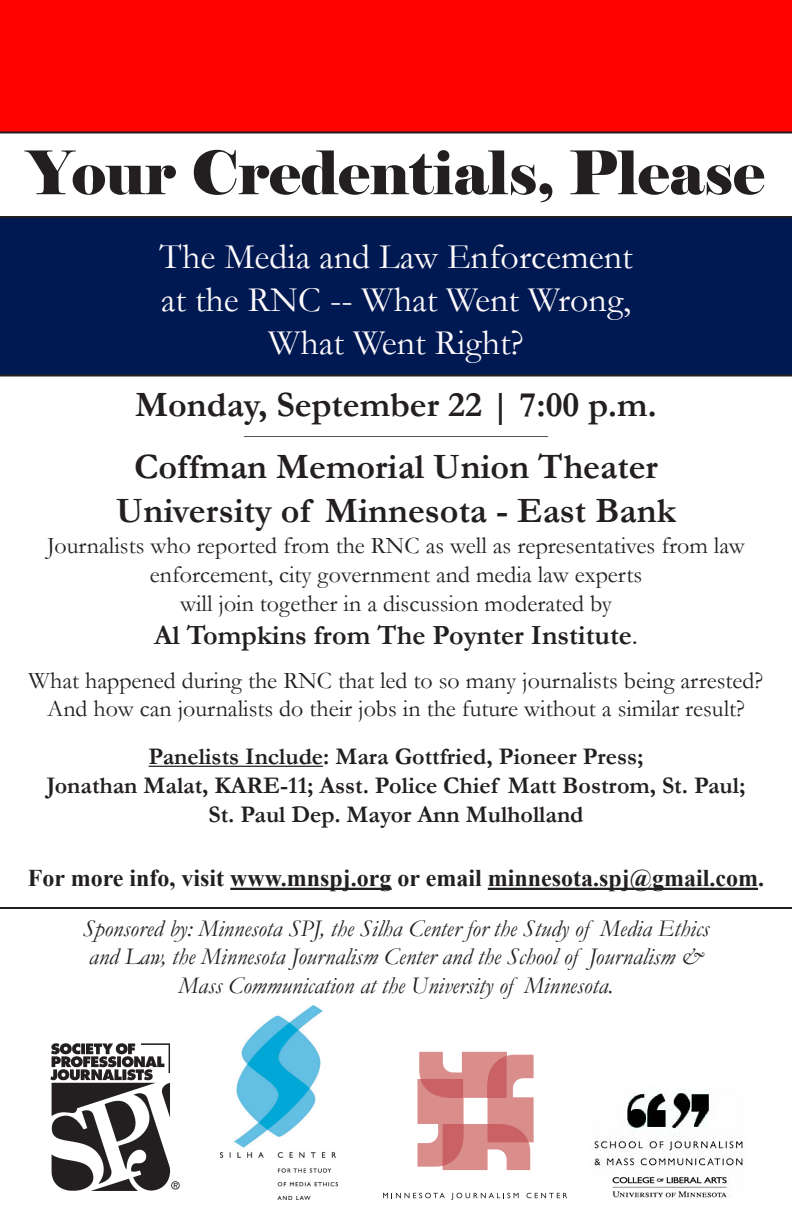
<style>
.page{position:relative;width:792px;height:1224px;background:#fff}
.page>*{position:absolute;margin:0;border:0;box-sizing:border-box;transform-origin:0 0}
.t1{font:60px "Elephant";color:#231f20}
.t2{font:700 36px "Garamond";color:#231f20}
.t3{font:36px/43.2px "Garamond";color:#fefafc}
.t4{font:700 28px "Garamond";color:#231f20}
.t5{font:24px/28.8px "Garamond";color:#231f20;text-align:center}
.t6{font:italic 24px/28.8px "Garamond";color:#231f20;text-align:center}
.t7{font:700 24px/28.8px "Garamond";color:#231f20;text-align:center}
.t8{font:700 24px "Times New Roman";color:#231f20}
.t9{font:700 16px "Garamond";color:#231f20}
.s1{font-weight:400}
</style>
<div class="page">
<div style="left:0;top:216px;width:792px;height:160px;background:#001952"></div>
<img style="left:50px;top:1044px;width:130px;height:147px">
<div style="left:0;top:0;width:792px;height:134px;background:#ff0200"></div>
<hr style="left:149px;top:766px;width:174px;height:1px;background:#231f20">
<img style="left:220px;top:1005px;width:118px;height:195px">
<hr style="left:0;top:907px;width:792px;height:2px;background:#231f20">
<img style="left:404px;top:1051px;width:343px;height:148px">
<svg style="left:417px;top:1052px;width:117px;height:118px"></svg>
<svg style="left:383px;top:1193px;width:62px;height:5px"></svg>
<svg style="left:451px;top:1193px;width:68px;height:7px"></svg>
<svg style="left:527px;top:1193px;width:40px;height:5px"></svg>
<hr style="left:230px;top:888px;width:162px;height:2px;background:#231f20">
<hr style="left:488px;top:888px;width:270px;height:2px;background:#231f20">
<p class="t1" style="left:27px;top:135px;width:739px">Your Credentials, Please</p>
<p class="t3" style="left:159px;top:234px;width:475px">The Media and Law Enforcement at the RNC -- What Went Wrong,</p>
<p class="t3" style="left:268px;top:321px;width:257px">What Went Right?</p>
<p class="t2" style="left:135px;top:380px;width:523px">Monday, September 22 | 7:00 p.m.</p>
<p class="t9" style="left:244px;top:419px;width:305px">______________________________________</p>
<p class="t2" style="left:134px;top:442px;width:525px">Coffman Memorial Union Theater</p>
<p class="t2" style="left:116px;top:486px;width:561px">University of Minnesota - East Bank</p>
<p class="t5" style="left:47px;top:531px;width:699px">Journalists who reported from the RNC as well as representatives from law enforcement, city government and media law experts</p>
<p class="t5" style="left:180px;top:588px;width:433px">will join together in a discussion moderated by</p>
<p class="t4" style="left:154px;top:617px;width:485px">Al Tompkins from The Poynter Institute<span class="s1">.</span></p>
<p class="t5" style="left:29px;top:665px;width:736px">What happened during the RNC that led to so many journalists being arrested?<br>And how can journalists do their jobs in the future without a similar result?</p>
<p class="t7" style="left:47px;top:743px;width:700px">Panelists Include: Mara Gottfried, Pioneer Press;<br>Jonathan Malat, KARE-11; Asst. Police Chief Matt Bostrom, St. Paul;</p>
<p class="t7" style="left:208px;top:800px;width:377px">St. Paul Dep. Mayor Ann Mulholland</p>
<p class="t8" style="left:28px;top:862px;width:738px">For more info, visit www.mnspj.org or email minnesota.spj@gmail.com.</p>
<p class="t6" style="left:83px;top:913px;width:628px">Sponsored by: Minnesota SPJ, the Silha Center for the Study of Media Ethics and Law, the Minnesota Journalism Center and the School of Journalism &amp;<br>Mass Communication at the University of Minnesota.</p>
</div>
